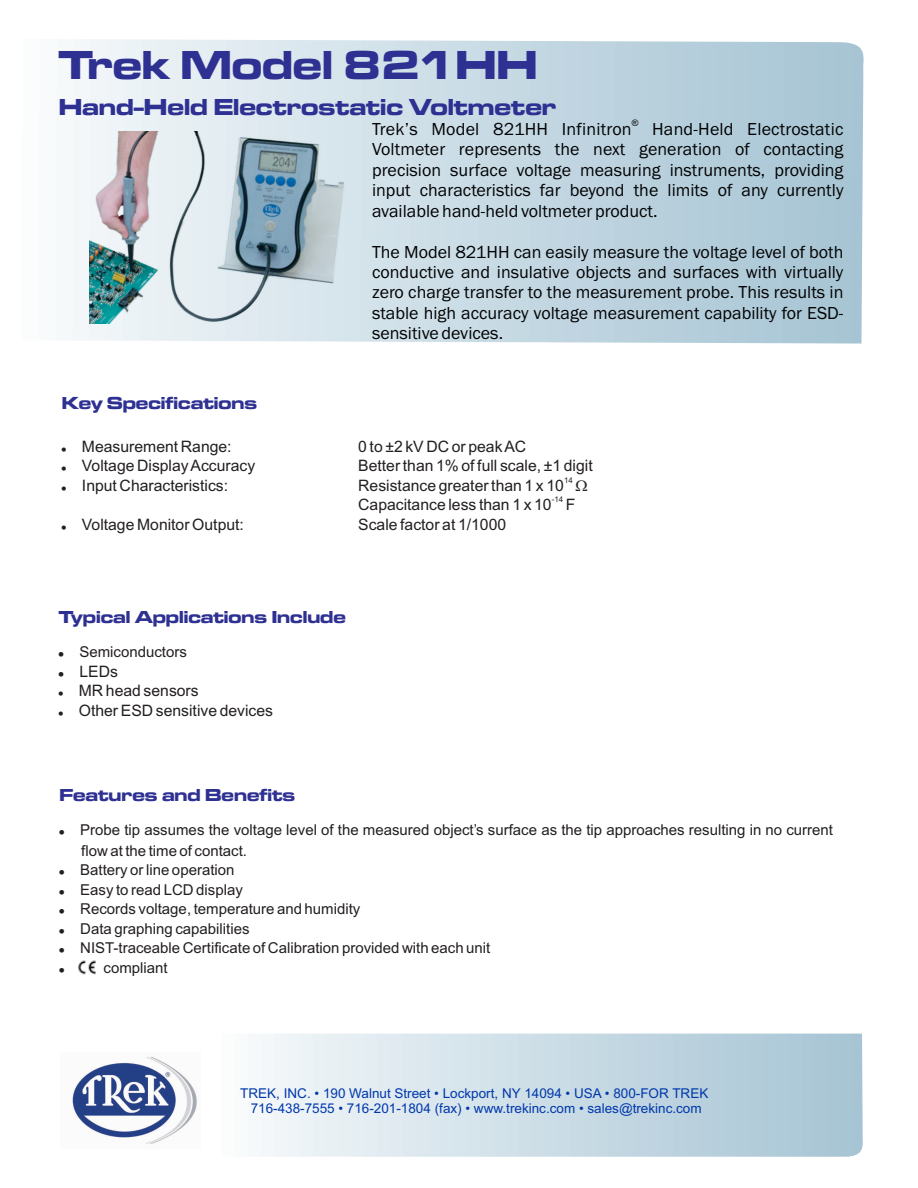
<style>
.page{position:relative;width:918px;height:1188px;background:#fff}
.page>*{position:absolute;margin:0;border:0;box-sizing:border-box;transform-origin:0 0}
.t1{font:42px "Microgramma D Bold Exte";color:#2e3092}
.t2{font:24px "Microgramma D Bold Exte";color:#2e3092}
.t3{font:18px/20.4px "Franklin Gothic";color:#020304;text-align:justify}
.t4{font:18px "Microgramma D Bold Exte";color:#2e3092}
.t5{font:15.75px/19.5px "Arial";color:#231f20}
.t6{font:15px/21px "Arial";color:#231f20}
.t7{font:13.5px/15.1px "Arial";color:#0038ac;text-align:center}
.t8{font:9px "Arial";color:#020304}
.t9{font:7.8px "Arial";color:#231f20}
</style>
<div class="page">
<svg style="left:261px;top:1034px;width:602px;height:123px;background:#cbdce5"></svg>
<svg style="left:72px;top:39px;width:792px;height:305px;background:#c6d9e3"></svg>
<img style="left:72px;top:1056px;width:125px;height:88px">
<img style="left:89px;top:131px;width:256px;height:192px">
<img style="left:78px;top:960px;width:18px;height:15px">
<h1 class="t1" style="left:59px;top:46px;width:480px">Trek Model 821HH</h1>
<h2 class="t2" style="left:59px;top:96px;width:499px">Hand-Held Electrostatic Voltmeter</h2>
<p class="t4" style="left:62px;top:395px;width:197px">Key Specifications</p>
<p class="t5" style="left:82px;top:438px;width:175px">Measurement Range:<br>Voltage Display Accuracy</p>
<p class="t8" style="left:632px;top:120px;width:8px">®</p>
<p class="t3" style="left:372px;top:120px;width:473px">Trek’s Model 821HH Infinitron Hand-Held Electrostatic Voltmeter represents the next generation of contacting precision surface voltage measuring instruments, providing input characteristics far beyond the limits of any currently available hand-held voltmeter product.</p>
<p class="t3" style="left:372px;top:243px;width:473px">The Model 821HH can easily measure the voltage level of both conductive and insulative objects and surfaces with virtually zero charge transfer to the measurement probe. This results in stable high accuracy voltage measurement capability for ESD&shy;sensitive devices.</p>
<p class="t5" style="left:358px;top:438px;width:236px">0 to ±2 kV DC or peak AC<br>Better than 1% of full scale, ±1 digit</p>
<p class="t9" style="left:564px;top:477px;width:10px">14</p>
<p class="t5" style="left:82px;top:477px;width:148px">Input Characteristics:</p>
<p class="t5" style="left:358px;top:477px;width:207px">Resistance greater than 1 x 10</p>
<p class="t9" style="left:552px;top:497px;width:13px">-14</p>
<p class="t5" style="left:358px;top:496px;width:219px">Capacitance less than 1 x 10 F</p>
<p class="t5" style="left:82px;top:516px;width:163px">Voltage Monitor Output:</p>
<p class="t5" style="left:358px;top:516px;width:149px">Scale factor at 1/1000</p>
<p class="t4" style="left:59px;top:609px;width:289px">Typical Applications Include</p>
<p class="t6" style="left:79px;top:643px;width:109px">Semiconductors</p>
<p class="t5" style="left:79px;top:663px;width:196px">LEDs<br>MR head sensors<br>Other ESD sensitive devices</p>
<p class="t4" style="left:60px;top:787px;width:237px">Features and Benefits</p>
<p class="t6" style="left:80px;top:820px;width:754px">Probe tip assumes the voltage level of the measured object’s surface as the tip approaches resulting in no current flow at the time of contact.</p>
<p class="t6" style="left:80px;top:861px;width:156px">Battery or line operation</p>
<p class="t6" style="left:80px;top:880px;width:164px">Easy to read LCD display</p>
<p class="t6" style="left:80px;top:900px;width:282px">Records voltage, temperature and humidity</p>
<p class="t6" style="left:80px;top:919px;width:171px">Data graphing capabilities</p>
<p class="t6" style="left:80px;top:939px;width:412px">NIST-traceable Certificate of Calibration provided with each unit</p>
<p class="t6" style="left:104px;top:958px;width:66px">compliant</p>
<p class="t7" style="left:240px;top:1087px;width:470px">TREK, INC. • 190 Walnut Street • Lockport, NY 14094 • USA • 800-FOR TREK<br>716-438-7555 • 716-201-1804 (fax) • www.trekinc.com • sales@trekinc.com</p>
</div>
